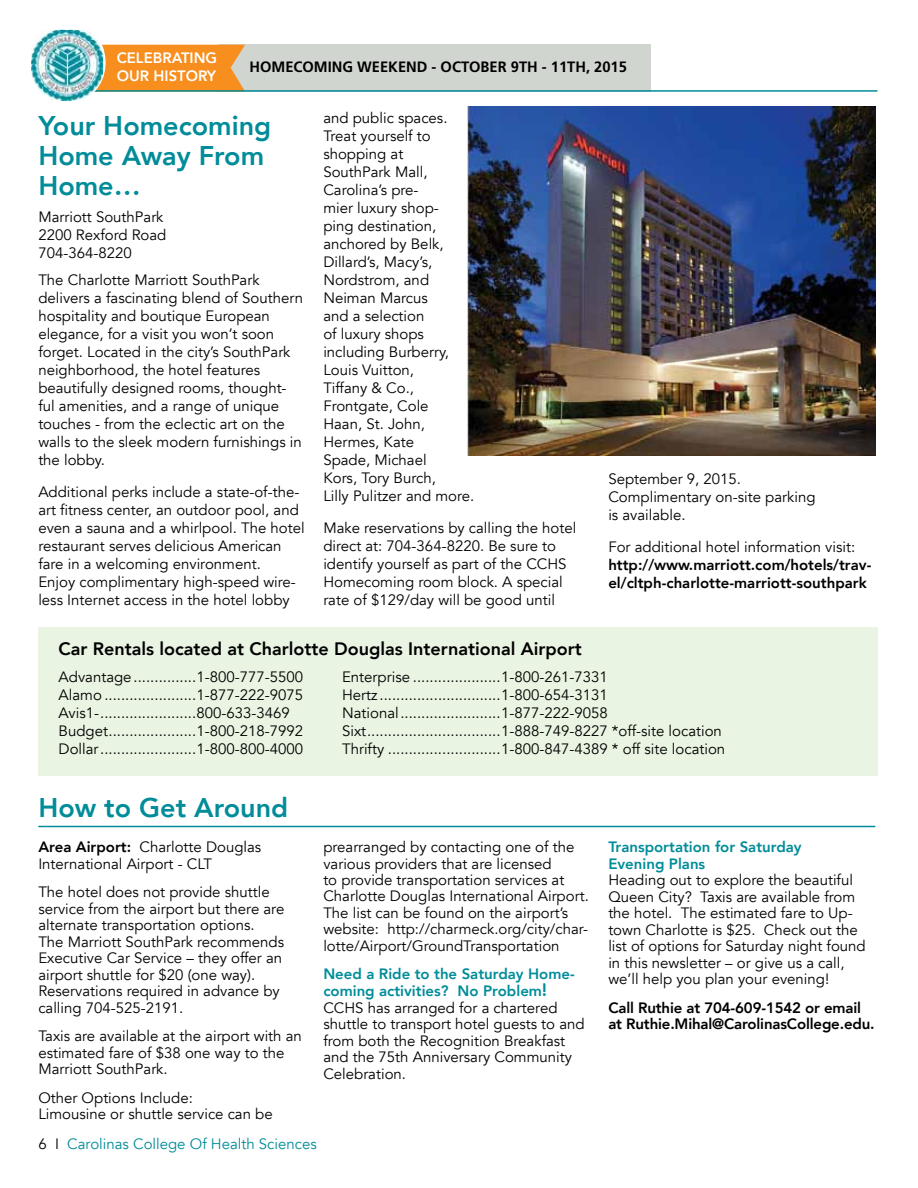
<style>
.page{position:relative;width:918px;height:1188px;background:#fff}
.page>*{position:absolute;margin:0;border:0;box-sizing:border-box;transform-origin:0 0}
.t1{font:800 27px/30px "Avenir";color:#008c99}
.t2{font:800 18px "Avenir";color:#000}
.t3{font:15px/18px "Avenir";color:#000}
.t4{font:800 15px/18px "Avenir";letter-spacing:-.01em;color:#000}
.t5{font:700 15px "Frutiger";color:#000}
.t6{font:800 15px/16.5px "Avenir";color:#008c99}
.t7{font:15px "Avenir";color:#008c99}
.t8{font:800 15px/18px "Avenir";color:#fff}
.s1{font-weight:800}
.s2{font-weight:800;color:#008c99}
.s3{font-weight:800;font-size:18px;color:#008c99}
.s4{color:#000}
</style>
<div class="page">
<div style="left:38px;top:628px;width:840px;height:148px;background:#e9f4e2"></div>
<div style="left:218px;top:44px;width:432px;height:48px;background:#d1d5d0"></div>
<svg style="left:104px;top:44px;width:141px;height:46px;background:#f5932a"></svg>
<hr style="left:90px;top:90px;width:788px;height:2px;background:#008c99">
<div style="left:29px;top:22px;width:77px;height:82px;background:#fff;border-radius:50%"></div>
<img style="left:59px;top:29px;width:45px;height:63px">
<img style="left:31px;top:30px;width:72px;height:71px">
<img style="left:468px;top:107px;width:407px;height:349px">
<hr style="left:38px;top:826px;width:837px;height:1px;background:#008c99">
<p class="t8" style="left:117px;top:49px;width:102px">celebrating<br>OUR HISTORY</p>
<p class="t5" style="left:249px;top:58px;width:379px">HOMECOMING WEEKEND - OCTOBER 9TH - 11TH, 2015</p>
<h1 class="t1" style="left:38px;top:111px;width:234px">Your Homecoming<br>Home Away From<br>Home…</h1>
<p class="t3" style="left:38px;top:208px;width:130px">Marriott SouthPark<br>2200 Rexford Road<br>704-364-8220</p>
<p class="t3" style="left:38px;top:271px;width:266px">The Charlotte Marriott SouthPark delivers a fascinating blend of Southern hospitality and boutique European elegance, for a visit you won’t soon forget. Located in the city’s SouthPark neighborhood, the hotel features beautifully designed rooms, thought&shy;ful amenities, and a range of unique touches - from the eclectic art on the walls to the sleek modern furnishings in the lobby.</p>
<p class="t3" style="left:38px;top:483px;width:268px">Additional perks include a state-of-the&shy;art fitness center, an outdoor pool, and even a sauna and a whirlpool. The hotel restaurant serves delicious American fare in a welcoming environment.<br>Enjoy complimentary high-speed wire&shy;less Internet access in the hotel lobby</p>
<p class="t3" style="left:323px;top:109px;width:153px">and public spaces.<br>Treat yourself to shopping at<br>SouthPark Mall,<br>Carolina’s pre-<br>mier luxury shop-<br>ping destination, anchored by Belk,<br>Dillard’s, Macy’s,<br>Nordstrom, and<br>Neiman Marcus<br>and a selection<br>of luxury shops including Burberry,<br>Louis Vuitton,<br>Tiffany &amp; Co.,<br>Frontgate, Cole<br>Haan, St. John,<br>Hermes, Kate<br>Spade, Michael<br>Kors, Tory Burch,<br>Lilly Pulitzer and more.</p>
<p class="t3" style="left:323px;top:519px;width:255px">Make reservations by calling the hotel direct at: 704-364-8220. Be sure to identify yourself as part of the CCHS Homecoming room block. A special rate of $129/day will be good until</p>
<p class="t3" style="left:608px;top:471px;width:209px">September 9, 2015.<br>Complimentary on-site parking is available.</p>
<p class="t3" style="left:608px;top:538px;width:248px">For additional hotel information visit:</p>
<p class="t4" style="left:608px;top:556px;width:265px">http://www.marriott.com/hotels/trav&shy;el/cltph-charlotte-marriott-southpark</p>
<p class="t2" style="left:59px;top:635px;width:525px">Car Rentals located at Charlotte Douglas International Airport</p>
<p class="t3" style="left:59px;top:668px;width:246px">Advantage...............1-800-777-5500<br>Alamo ......................1-877-222-9075<br>Avis1-.......................800-633-3469<br>Budget.....................1-800-218-7992<br>Dollar.......................1-800-800-4000</p>
<p class="t3" style="left:342px;top:668px;width:385px">Enterprise .....................1-800-261-7331<br>Hertz .............................1-800-654-3131<br>National........................1-877-222-9058<br>Sixt................................1-888-749-8227 *off-site location Thrifty ...........................1-800-847-4389 * off site location</p>
<h1 class="t1" style="left:38px;top:792px;width:251px">How to Get Around</h1>
<p class="t3" style="left:38px;top:839px;width:225px;line-height:16.5px"><span class="s1">Area Airport:</span> Charlotte Douglas<br>International Airport - CLT</p>
<p class="t3" style="left:38px;top:884px;width:248px;line-height:16.5px">The hotel does not provide shuttle service from the airport but there are alternate transportation options.<br>The Marriott SouthPark recommends Executive Car Service – they offer an airport shuttle for $20 (one way).<br>Reservations required in advance by calling 704-525-2191.</p>
<p class="t3" style="left:38px;top:1028px;width:265px;line-height:16.5px">Taxis are available at the airport with an estimated fare of $38 one way to the<br>Marriott SouthPark.</p>
<p class="t3" style="left:38px;top:1089px;width:236px;line-height:16.5px">Other Options Include:<br>Limousine or shuttle service can be</p>
<p class="t3" style="left:323px;top:839px;width:267px;line-height:16.5px">prearranged by contacting one of the various providers that are licensed<br>to provide transportation services at Charlotte Douglas International Airport.<br>The list can be found on the airport’s website: http://charmeck.org/city/char&shy;lotte/Airport/GroundTransportation</p>
<p class="t3" style="left:323px;top:966px;width:263px;line-height:16.5px"><span class="s2">Need a Ride to the Saturday Home&shy;coming activities? No Problem</span><span class="s3">!<br></span>CCHS has arranged for a chartered shuttle to transport hotel guests to and from both the Recognition Breakfast and the 75th Anniversary Community<br>Celebration.</p>
<p class="t7" style="left:38px;top:1135px;width:280px"><span class="s4">6 I</span> Carolinas College Of Health Sciences</p>
<p class="t6" style="left:608px;top:839px;width:195px">Transportation for Saturday<br>Evening Plans</p>
<p class="t3" style="left:608px;top:872px;width:259px;line-height:16.5px">Heading out to explore the beautiful Queen City? Taxis are available from the hotel. The estimated fare to Up&shy;town Charlotte is $25. Check out the list of options for Saturday night found in this newsletter – or give us a call, we’ll help you plan your evening!</p>
<p class="t4" style="left:608px;top:999px;width:268px;line-height:16.5px">Call Ruthie at 704-609-1542 or email at Ruthie.Mihal@CarolinasCollege.edu.</p>
</div>
